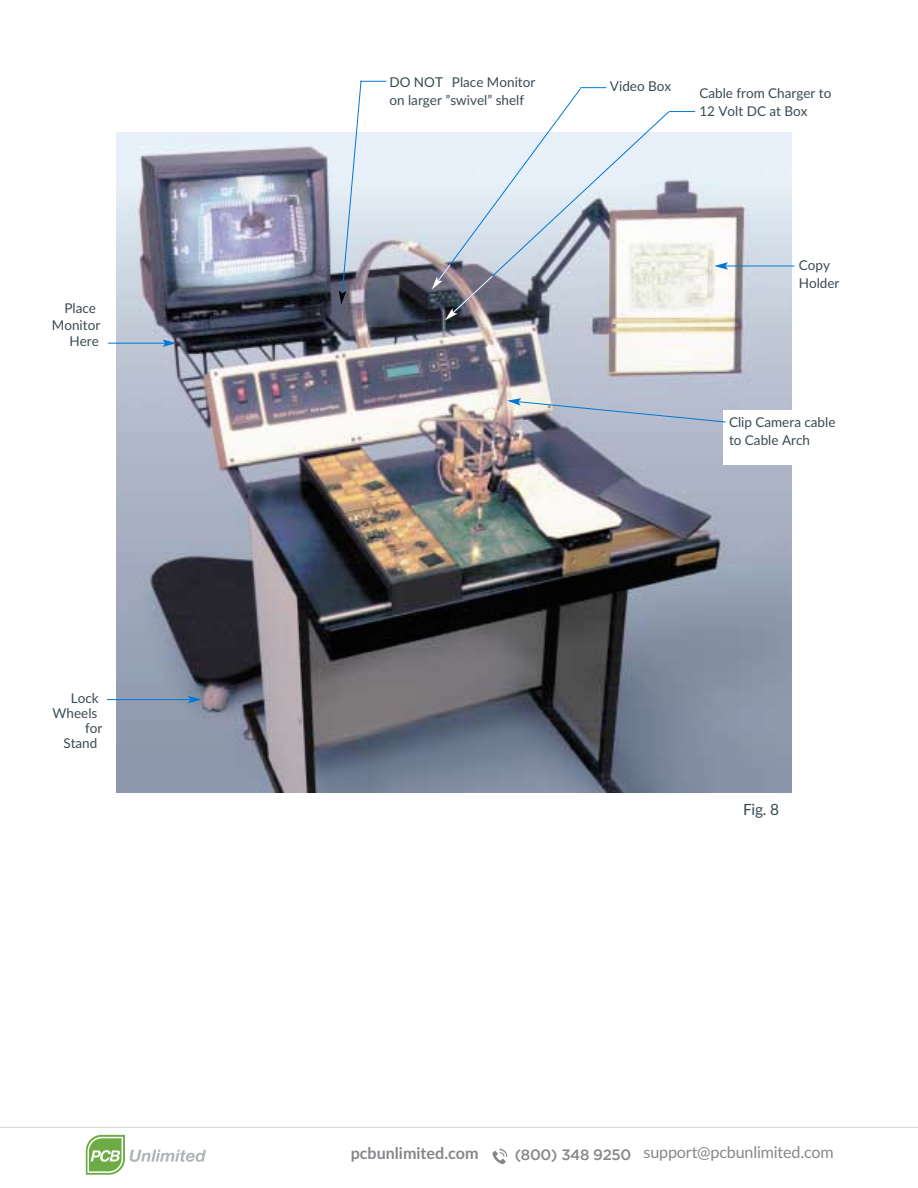
<style>
.page{position:relative;width:918px;height:1188px;background:#fff}
.page>*{position:absolute;margin:0;border:0;box-sizing:border-box;transform-origin:0 0}
.t1{font:16.05px "Lato";letter-spacing:-.01em;color:#88868a}
.t2{font:700 16.05px "Lato";color:#88868a}
.t3{font:15.45px "Lato";color:#3a4a53}
.t4{font:13.5px/18px "Lato";color:#3a4a53}
</style>
<div class="page">
<svg style="left:86px;top:1135px;width:120px;height:40px"></svg>
<hr style="left:0;top:1127px;width:918px;height:1px;background:#d8d9dd">
<svg style="left:493px;top:1148px;width:14px;height:16px"></svg>
<img style="left:116px;top:133px;width:676px;height:660px">
<div style="left:723px;top:410px;width:138px;height:55px;background:#fff"></div>
<hr style="left:108px;top:343px;width:57px;height:1px;background:#0077d7">
<svg style="left:163px;top:339px;width:13px;height:8px"></svg>
<svg style="left:507px;top:398px;width:219px;height:25px;background:#aeb8c9"></svg>
<hr style="left:725px;top:266px;width:69px;height:1px;background:#0077d7">
<svg style="left:714px;top:262px;width:14px;height:8px"></svg>
<svg style="left:606px;top:111px;width:64px;height:203px"></svg>
<hr style="left:107px;top:699px;width:83px;height:1px;background:#0077d7">
<svg style="left:188px;top:696px;width:14px;height:7px"></svg>
<svg style="left:339px;top:80px;width:47px;height:225px"></svg>
<svg style="left:432px;top:87px;width:174px;height:233px"></svg>
<svg style="left:669px;top:111px;width:26px;height:1px"></svg>
<p class="t4" style="left:64px;top:299px;width:33px">Place</p>
<p class="t4" style="left:52px;top:315px;width:50px">Monitor</p>
<p class="t4" style="left:69px;top:332px;width:31px">Here</p>
<p class="t4" style="left:71px;top:688px;width:29px">Lock</p>
<p class="t4" style="left:53px;top:703px;width:46px">Wheels</p>
<p class="t4" style="left:85px;top:718px;width:19px">for</p>
<p class="t4" style="left:63px;top:733px;width:35px">Stand</p>
<p class="t4" style="left:389px;top:72px;width:147px">DO NOT Place Monitor on larger ”swivel” shelf</p>
<p class="t4" style="left:610px;top:76px;width:63px">Video Box</p>
<p class="t4" style="left:699px;top:84px;width:134px">Cable from Charger to<br>12 Volt DC at Box</p>
<p class="t4" style="left:799px;top:256px;width:42px">Copy<br>Holder</p>
<p class="t4" style="left:729px;top:413px;width:108px">Clip Camera cable to Cable Arch</p>
<p class="t3" style="left:743px;top:799px;width:37px">Fig. 8</p>
<p class="t2" style="left:351px;top:1142px;width:129px">pcbunlimited.com</p>
<p class="t1" style="left:515px;top:1141px;width:320px"><sub>(800)</sub> <sub>348</sub> <sub>9250</sub> support@pcbunlimited.com</p>
</div>
